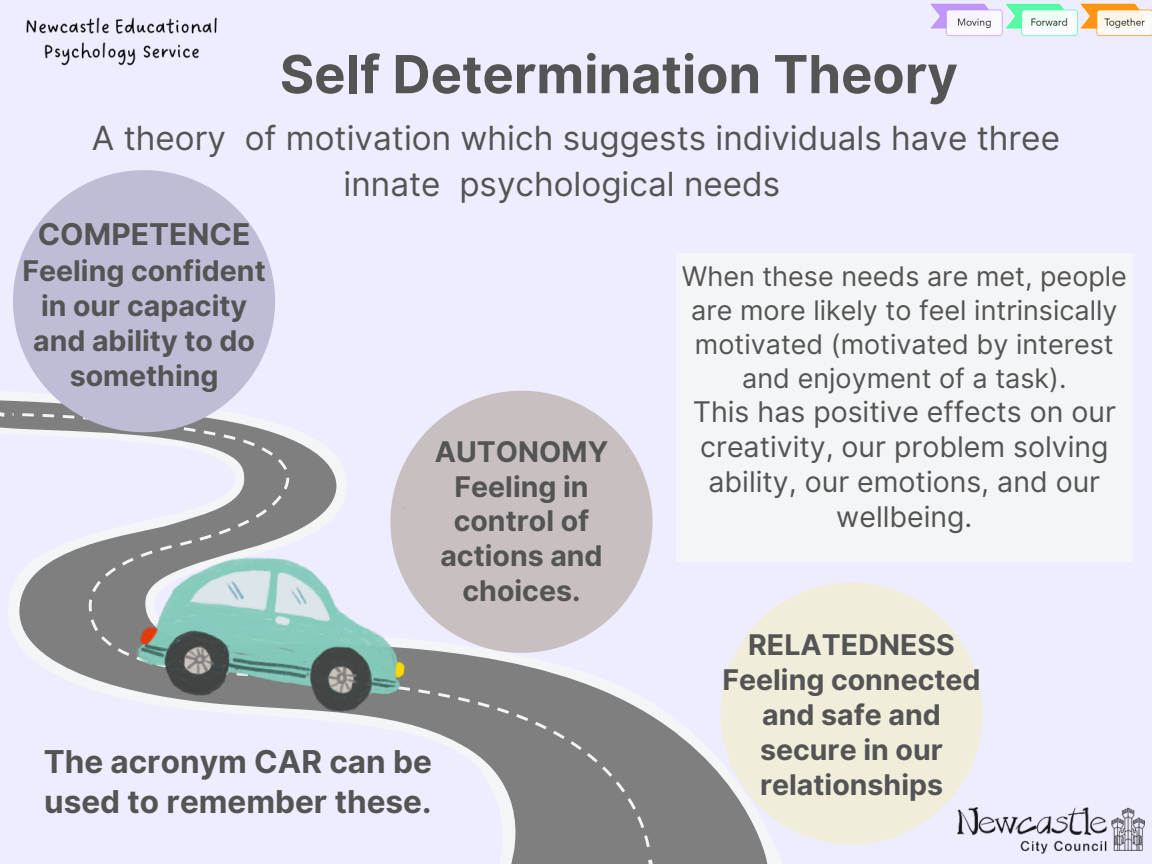
<style>
.page{position:relative;width:1152px;height:864px;background:#eeedff}
.page>*{position:absolute;margin:0;border:0;box-sizing:border-box;transform-origin:0 0}
.t1{font:700 52.5px "Inter";color:#545454}
.t2{font:33.3px/46.2px "Inter";color:#545454}
.t3{font:700 31.5px/39.3px "Inter";color:#545454}
.t4{font:700 30px "Inter";color:#545454}
.t5{font:700 28.5px/34.8px "Inter";color:#545454;text-align:center}
.t6{font:28.5px/34.8px "Inter";color:#545454;text-align:center}
.t7{font:27px/33.8px "Inter";color:#545454;text-align:center}
</style>
<div class="page">
<svg style="left:0;top:400px;width:768px;height:464px"></svg>
<svg style="left:645px;top:855px;width:10px;height:9px"></svg>
<svg style="left:13px;top:413px;width:637px;height:434px"></svg>
<svg style="left:0;top:410px;width:9px;height:9px"></svg>
<svg style="left:13px;top:170px;width:262px;height:262px;fill:#bfbdd6"></svg>
<svg style="left:720px;top:582px;width:263px;height:262px;fill:#f1eddb"></svg>
<svg style="left:390px;top:391px;width:263px;height:262px;fill:#c8c0c0"></svg>
<img style="left:124px;top:474px;width:302px;height:302px">
<div style="left:676px;top:253px;width:457px;height:309px;background:#f4f5f6"></div>
<img style="left:929px;top:3px;width:223px;height:34px">
<img style="left:26px;top:17px;width:191px;height:49px">
<img style="left:958px;top:807px;width:187px;height:46px">
<p class="t1" style="left:280px;top:43px;width:680px">Self Determination Theory</p>
<p class="t2" style="left:344px;top:115px;width:718px;text-indent:-252px">A theory of motivation which suggests individuals have three innate psychological needs</p>
<p class="t4" style="left:38px;top:216px;width:214px">COMPETENCE</p>
<p class="t5" style="left:22px;top:254px;width:245px">Feeling confident in our capacity and ability to do something</p>
<p class="t5" style="left:435px;top:434px;width:175px">AUTONOMY</p>
<p class="t5" style="left:440px;top:469px;width:164px">Feeling in control of actions and choices.</p>
<p class="t3" style="left:44px;top:742px;width:390px">The acronym CAR can be used to remember these.</p>
<p class="t7" style="left:682px;top:260px;width:447px">When these needs are met, people are more likely to feel intrinsically motivated (motivated by interest and enjoyment of a task).</p>
<p class="t6" style="left:693px;top:395px;width:425px">This has positive effects on our creativity, our problem solving ability, our emotions, and our wellbeing.</p>
<p class="t5" style="left:748px;top:627px;width:208px">RELATEDNESS</p>
<p class="t5" style="left:722px;top:662px;width:260px">Feeling connected and safe and secure in our relationships</p>
</div>
